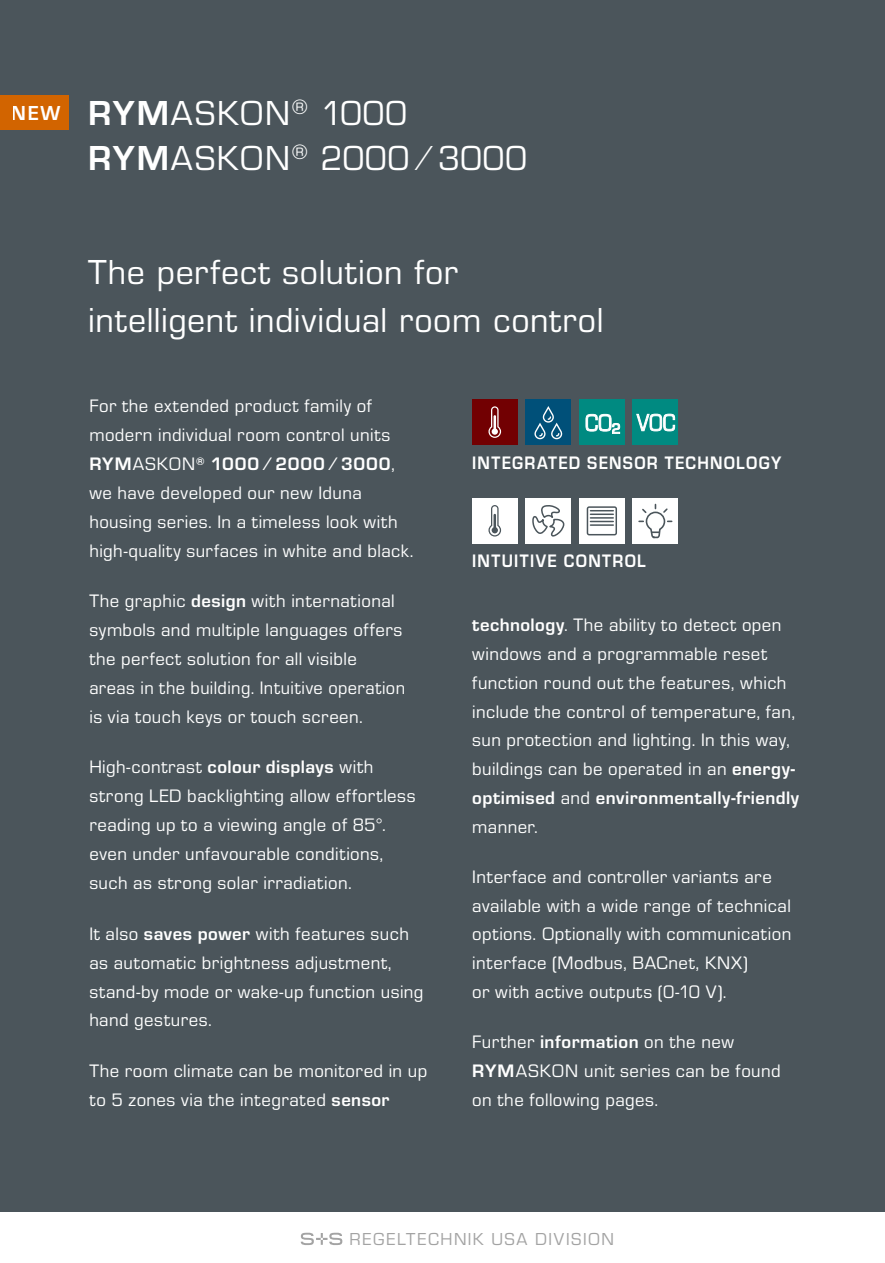
<style>
.page{position:relative;width:885px;height:1263px;background:#fff}
.page>*{position:absolute;margin:0;border:0;box-sizing:border-box;transform-origin:0 0}
.t1{font:36px/45px "Eurostile OT";letter-spacing:.015em;color:#fff}
.t2{font:18.75px/29px "Eurostile OT";letter-spacing:.025em;color:#fff}
.t3{font:700 18.75px "Eurostile OT";letter-spacing:.075em;color:#fff;scale:.9 1}
.t4{font:18px "Eurostile OT";letter-spacing:.08em;color:#a3a3a3}
.s1{font-weight:700;font-size:21px}
.s2{font-weight:700}
</style>
<div class="page">
<div style="left:0;top:0;width:884px;height:1212px;background:#4b555b"></div>
<div style="left:0;top:95px;width:68px;height:35px;background:#d26400"></div>
<div style="left:525px;top:400px;width:45px;height:45px;background:#005079"></div>
<svg style="left:534px;top:406px;width:28px;height:33px"></svg>
<div style="left:472px;top:400px;width:45px;height:45px;background:#720002"></div>
<svg style="left:488px;top:406px;width:13px;height:32px"></svg>
<div style="left:579px;top:400px;width:45px;height:45px;background:#008a81"></div>
<svg style="left:585px;top:414px;width:34px;height:20px"></svg>
<div style="left:632px;top:400px;width:45px;height:45px;background:#008a81"></div>
<svg style="left:636px;top:414px;width:38px;height:17px"></svg>
<div style="left:525px;top:498px;width:45px;height:45px;background:#fff"></div>
<div style="left:472px;top:498px;width:45px;height:45px;background:#fff"></div>
<svg style="left:488px;top:505px;width:13px;height:31px"></svg>
<div style="left:579px;top:498px;width:45px;height:45px;background:#fff"></div>
<div style="left:632px;top:498px;width:45px;height:45px;background:#fff"></div>
<svg style="left:637px;top:503px;width:36px;height:41px"></svg>
<svg style="left:586px;top:506px;width:31px;height:30px"></svg>
<hr style="left:590px;top:524px;width:23px;height:2px;background:#4b555b">
<svg style="left:532px;top:505px;width:33px;height:32px"></svg>
<svg style="left:301px;top:1233px;width:41px;height:12px"></svg>
<h1 class="t1" style="left:88px;top:91px;width:440px;text-indent:-76px"><span class="s1">NEW</span> <span class="s2">RYM</span>ASKON<sup>®</sup> 1000<br><span class="s2">RYM</span>ASKON<sup>®</sup> 2000 ⁄ 3000</h1>
<h1 class="t1" style="left:88px;top:248px;width:516px;line-height:48px">The perfect solution for intelligent individual room control</h1>
<p class="t2" style="left:89px;top:392px;width:326px">For the extended product family of modern individual room control units <span class="s2">RYM</span>ASKON<sup>®</sup> <span class="s2">1000 ⁄ 2000 ⁄ 3000</span>, we have developed our new Iduna housing series. In a timeless look with high-quality surfaces in white and black.</p>
<p class="t2" style="left:89px;top:587px;width:317px">The graphic <span class="s2">design</span> with international symbols and multiple languages offers the perfect solution for all visible areas in the building. Intuitive operation is via touch keys or touch screen.</p>
<p class="t2" style="left:89px;top:753px;width:328px">High-contrast <span class="s2">colour displays</span> with strong LED backlighting allow effortless reading up to a viewing angle of 85°. even under unfavourable conditions, such as strong solar irradiation.</p>
<p class="t2" style="left:89px;top:919px;width:335px">It also <span class="s2">saves power</span> with features such as automatic brightness adjustment, stand-by mode or wake-up function using hand gestures.</p>
<p class="t2" style="left:89px;top:1056px;width:339px">The room climate can be monitored in up to 5 zones via the integrated <span class="s2">sensor</span></p>
<p class="t3" style="left:472px;top:452px;width:345px">INTEGRATED SENSOR TECHNOLOGY</p>
<p class="t3" style="left:472px;top:551px;width:194px">INTUITIVE CONTROL</p>
<p class="t2" style="left:472px;top:611px;width:328px"><span class="s2">technology</span>. The ability to detect open windows and a programmable reset function round out the features, which include the control of temperature, fan, sun protection and lighting. In this way, buildings can be operated in an <span class="s2">energy&shy;optimised</span> and <span class="s2">environmentally-friendly </span>manner.</p>
<p class="t2" style="left:472px;top:863px;width:320px">Interface and controller variants are available with a wide range of technical options. Optionally with communication interface (Modbus, BACnet, KNX)<br>or with active outputs (0-10 V).</p>
<p class="t2" style="left:472px;top:1028px;width:310px">Further <span class="s2">information</span> on the new<br><span class="s2">RYM</span>ASKON unit series can be found on the following pages.</p>
<p class="t4" style="left:349px;top:1229px;width:266px">REGELTECHNIK USA DIVISION</p>
</div>
